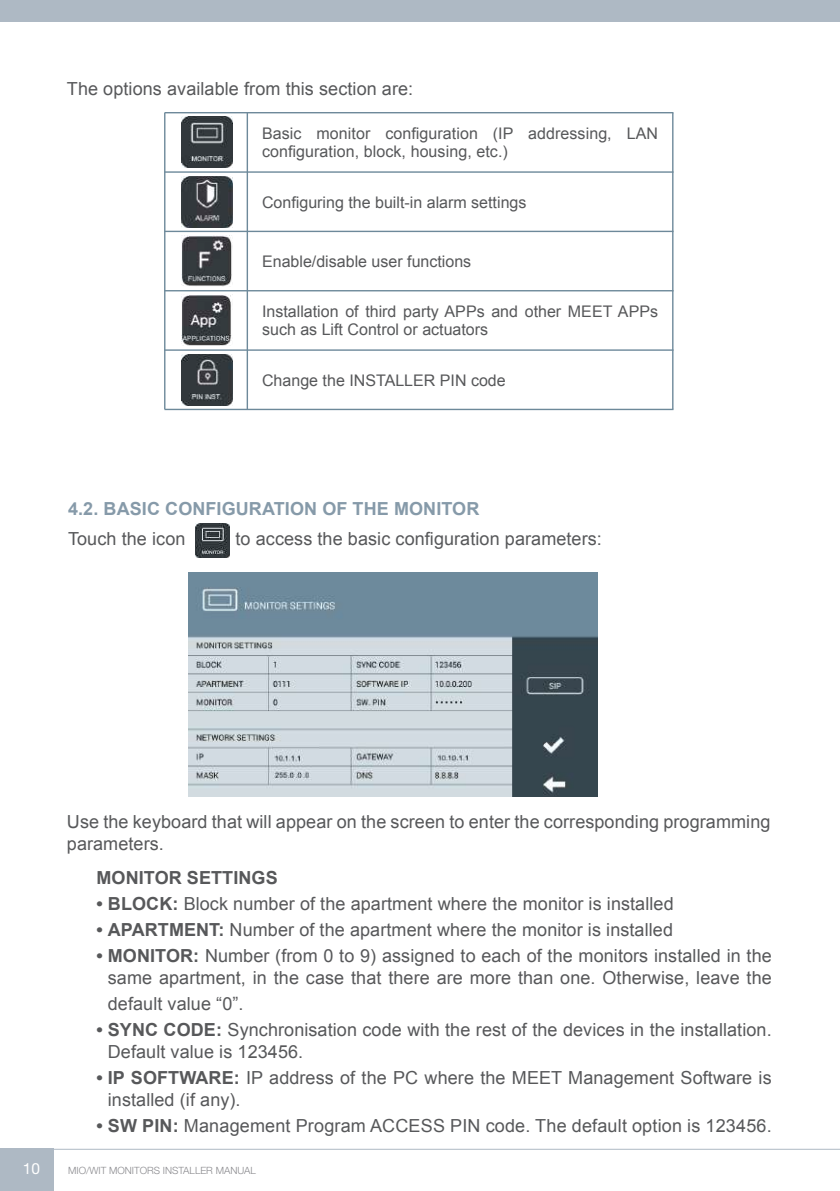
<style>
.page{position:relative;width:840px;height:1191px;background:#fff}
.page>*{position:absolute;margin:0;border:0;box-sizing:border-box;transform-origin:0 0}
.t1{font:18px/22px "Arial";letter-spacing:.005em;color:#57585a}
.t2{font:700 18px "Arial";letter-spacing:.005em;color:#869aa9}
.t3{font:700 18px "Arial";letter-spacing:.005em;color:#57585a}
.t4{font:16px/18px "Arial";color:#57585a}
.t5{font:15.4px "Helvetica Neue";color:#fff}
.t6{font:300 10px "Helvetica Neue LT Std";color:#8a8a8e}
.s1{font-weight:700}
</style>
<div class="page">
<div style="left:0;top:1148px;width:53px;height:43px;background:#aeb9c4"></div>
<hr style="left:0;top:1148px;width:839px;height:1px;background:#aeb9c4">
<div style="left:0;top:0;width:839px;height:22px;background:#aeb9c4"></div>
<hr style="left:164px;top:112px;width:509px;height:1px;background:#6d899a">
<hr style="left:164px;top:409px;width:509px;height:1px;background:#6d899a">
<hr style="left:246px;top:113px;width:2px;height:296px;background:#6d899a">
<hr style="left:671px;top:113px;width:2px;height:296px;background:#6d899a">
<hr style="left:164px;top:113px;width:1px;height:296px;background:#6d899a">
<hr style="left:164px;top:171px;width:509px;height:2px;background:#6d899a">
<hr style="left:164px;top:231px;width:509px;height:1px;background:#6d899a">
<hr style="left:164px;top:290px;width:509px;height:1px;background:#6d899a">
<hr style="left:164px;top:349px;width:509px;height:2px;background:#6d899a">
<img style="left:181px;top:117px;width:51px;height:51px">
<img style="left:181px;top:295px;width:51px;height:51px">
<img style="left:181px;top:235px;width:51px;height:51px">
<img style="left:181px;top:176px;width:51px;height:51px">
<img style="left:181px;top:354px;width:51px;height:51px">
<img style="left:196px;top:523px;width:34px;height:34px">
<img style="left:189px;top:572px;width:408px;height:225px">
<p class="t1" style="left:67px;top:78px;width:348px">The options available from this section are:</p>
<p class="t4" style="left:262px;top:125px;width:397px">Basic monitor configuration (IP addressing, LAN configuration, block, housing, etc.)</p>
<p class="t4" style="left:262px;top:193px;width:266px">Configuring the built-in alarm settings</p>
<p class="t4" style="left:262px;top:252px;width:210px">Enable/disable user functions</p>
<p class="t4" style="left:262px;top:303px;width:397px">Installation of third party APPs and other MEET APPs such as Lift Control or actuators</p>
<p class="t4" style="left:262px;top:371px;width:245px">Change the INSTALLER PIN code</p>
<p class="t2" style="left:68px;top:497px;width:412px">4.2. BASIC CONFIGURATION OF THE MONITOR</p>
<p class="t1" style="left:68px;top:527px;width:119px">Touch the icon</p>
<p class="t1" style="left:235px;top:527px;width:368px">to access the basic configuration parameters:</p>
<p class="t1" style="left:67px;top:810px;width:704px">Use the keyboard that will appear on the screen to enter the corresponding programming parameters.</p>
<p class="t3" style="left:96px;top:865px;width:183px">MONITOR SETTINGS</p>
<p class="t1" style="left:96px;top:893px;width:578px"><span class="s1">• BLOCK:</span> Block number of the apartment where the monitor is installed</p>
<p class="t1" style="left:96px;top:919px;width:577px"><span class="s1">• APARTMENT:</span> Number of the apartment where the monitor is installed</p>
<p class="t1" style="left:96px;top:945px;width:676px;text-align:right"><span class="s1">• MONITOR:</span> Number (from 0 to 9) assigned to each of the monitors installed in the same apartment, in the case that there are more than one. Otherwise, leave the</p>
<p class="t1" style="left:108px;top:993px;width:137px">default value “0”.</p>
<p class="t1" style="left:108px;top:1019px;width:665px;text-indent:-11px"><span class="s1">• SYNC CODE:</span> Synchronisation code with the rest of the devices in the installation.<br>Default value is 123456.</p>
<p class="t1" style="left:108px;top:1067px;width:665px;text-indent:-11px"><span class="s1">• IP SOFTWARE:</span> IP address of the PC where the MEET Management Software is installed (if any).</p>
<p class="t1" style="left:96px;top:1115px;width:676px"><span class="s1">• SW PIN:</span> Management Program ACCESS PIN code. The default option is 123456.</p>
<p class="t5" style="left:23px;top:1159px;width:19px">10</p>
<p class="t6" style="left:68px;top:1164px;width:189px">MIO/WIT MONITORS INSTALLER MANUAL</p>
</div>
